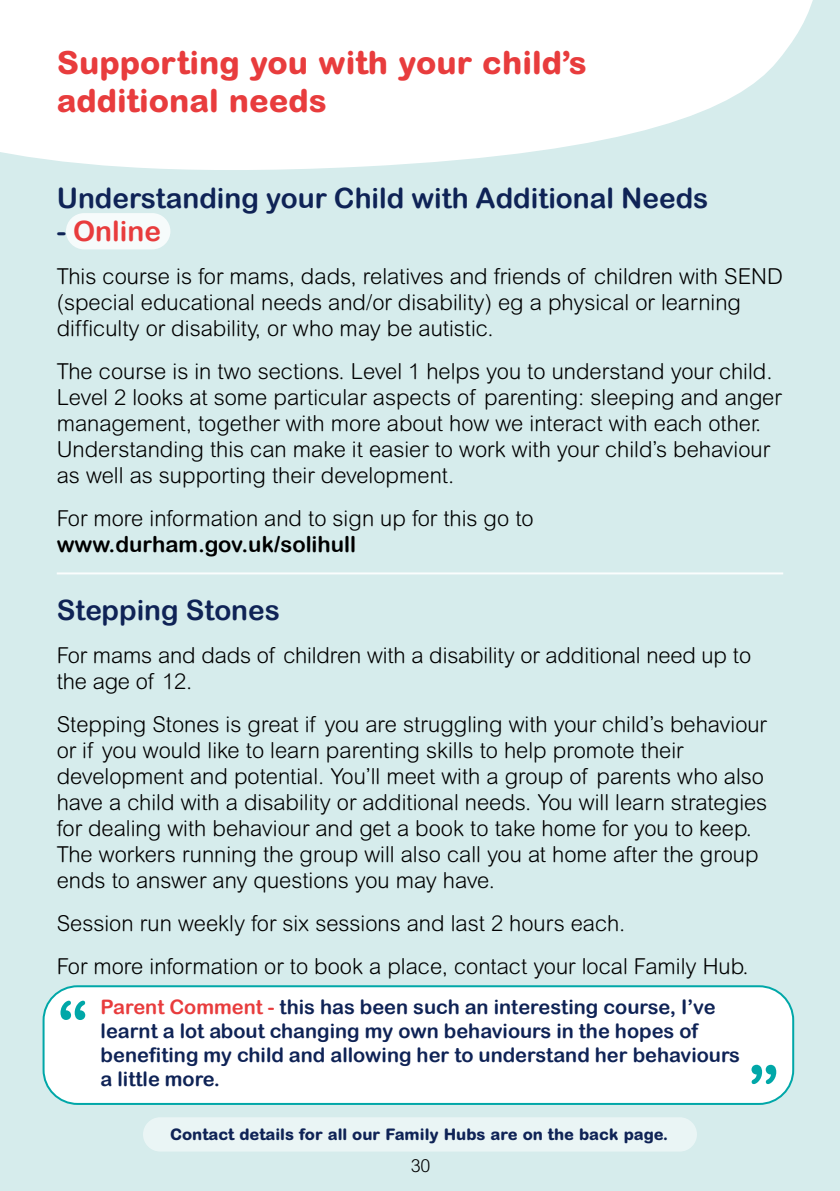
<style>
.page{position:relative;width:840px;height:1191px;background:#fff}
.page>*{position:absolute;margin:0;border:0;box-sizing:border-box;transform-origin:0 0}
.t1{font:800 32px/38px "Arial Rounded MT Std";color:#e83c3d}
.t2{font:28px "Arial Rounded MT Bold";color:#0f2356}
.t3{font:28px "Arial Rounded MT Bold";color:#e83c3d}
.t4{font:300 22px/26px "Arial Rounded MT Std";color:#000}
.t5{font:22px "Arial Rounded MT Bold";color:#000}
.t6{font:20px/24px "Arial Rounded MT Bold";color:#0f2356}
.t7{font:300 18px "Arial Rounded MT Std";color:#000}
.t8{font:800 16px "Arial Rounded MT Std";color:#0f2356}
.s1{color:#0f2356}
.s2{color:#e83c3d}
</style>
<div class="page">
<div style="left:0;top:0;width:839px;height:1191px;background:#d6ecec"></div>
<svg style="left:0;top:0;width:813px;height:170px;background:#f9fcfc"></svg>
<div style="left:66px;top:213px;width:104px;height:36px;background:#f6fbfb;border-radius:18px"></div>
<hr style="left:57px;top:572px;width:725px;height:2px;background:#fff">
<div style="left:44px;top:986px;width:748px;height:118px;background:#fff;border-radius:34px"></div>
<div style="left:43px;top:985px;width:750px;height:120px;border:2px solid #00a7a8;border-radius:34px"></div>
<svg style="left:751px;top:1064px;width:24px;height:20px"></svg>
<svg style="left:60px;top:1000px;width:25px;height:20px"></svg>
<div style="left:143px;top:1117px;width:553px;height:34px;background:#eaf5f5;border-radius:17px"></div>
<h1 class="t1" style="left:57px;top:44px;width:531px">Supporting you with your child’s additional needs</h1>
<p class="t2" style="left:57px;top:181px;width:652px">Understanding your Child with Additional Needs</p>
<p class="t3" style="left:57px;top:215px;width:106px"><span class="s1">-</span> Online</p>
<p class="t4" style="left:57px;top:263px;width:727px">This course is for mams, dads, relatives and friends of children with SEND (special educational needs and/or disability) eg a physical or learning difficulty or disability, or who may be autistic.</p>
<p class="t4" style="left:57px;top:358px;width:726px">The course is in two sections. Level 1 helps you to understand your child.<br>Level 2 looks at some particular aspects of parenting: sleeping and anger management, together with more about how we interact with each other.<br>Understanding this can make it easier to work with your child’s behaviour as well as supporting their development.</p>
<p class="t4" style="left:57px;top:505px;width:478px">For more information and to sign up for this go to</p>
<p class="t5" style="left:57px;top:531px;width:301px">www.durham.gov.uk/solihull</p>
<p class="t2" style="left:57px;top:593px;width:225px">Stepping Stones</p>
<p class="t4" style="left:57px;top:642px;width:695px">For mams and dads of children with a disability or additional need up to the age of 12.</p>
<p class="t4" style="left:57px;top:711px;width:711px">Stepping Stones is great if you are struggling with your child’s behaviour or if you would like to learn parenting skills to help promote their development and potential. You’ll meet with a group of parents who also have a child with a disability or additional needs. You will learn strategies for dealing with behaviour and get a book to take home for you to keep.<br>The workers running the group will also call you at home after the group ends to answer any questions you may have.</p>
<p class="t4" style="left:57px;top:901px;width:693px;line-height:43px">Session run weekly for six sessions and last 2 hours each.<br>For more information or to book a place, contact your local Family Hub.</p>
<p class="t6" style="left:101px;top:994px;width:640px"><span class="s2">Parent Comment -</span> this has been such an interesting course, I’ve learnt a lot about changing my own behaviours in the hopes of benefiting my child and allowing her to understand her behaviours a little more.</p>
<p class="t8" style="left:170px;top:1124px;width:499px">Contact details for all our Family Hubs are on the back page.</p>
<p class="t7" style="left:410px;top:1155px;width:21px">30</p>
</div>
